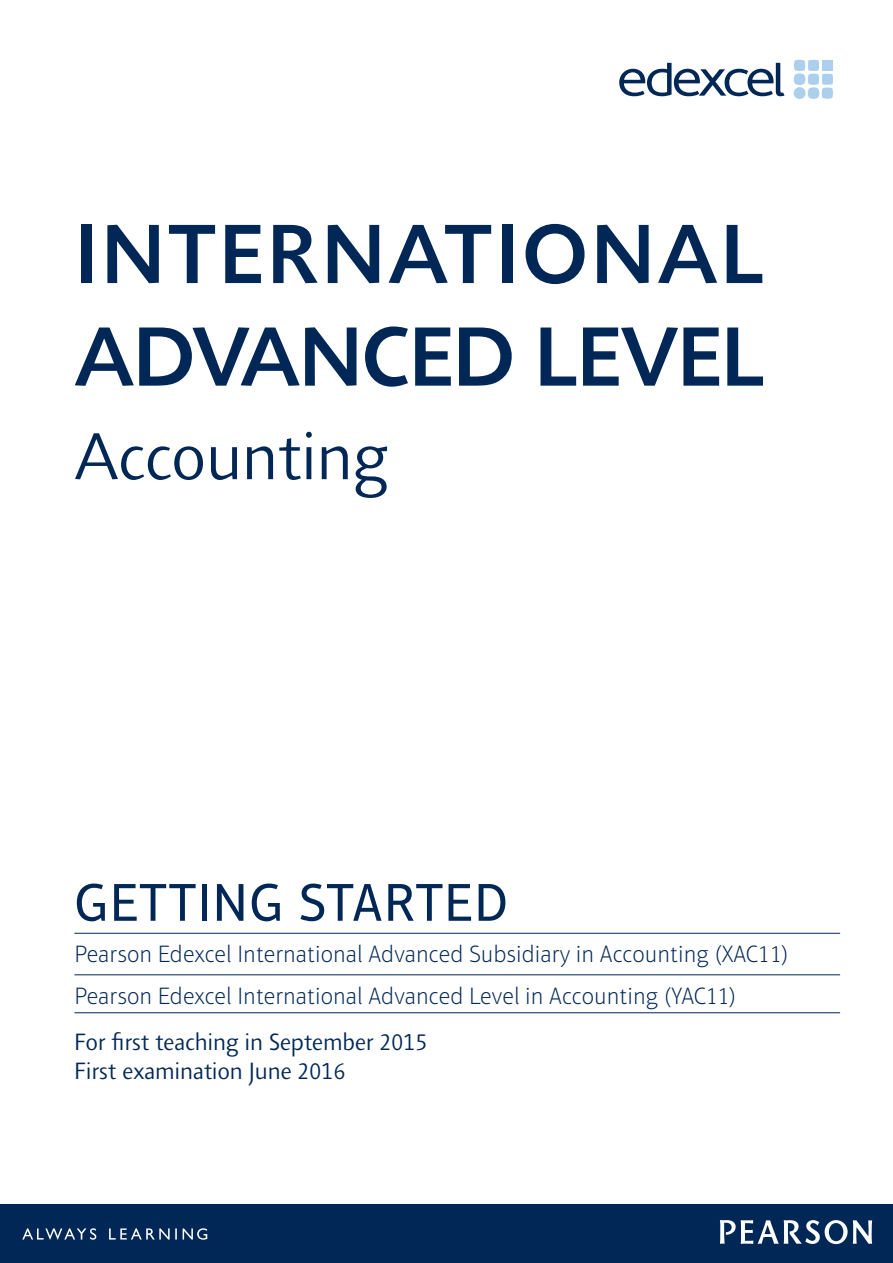
<style>
.page{position:relative;width:893px;height:1263px;background:#fff}
.page>*{position:absolute;margin:0;border:0;box-sizing:border-box;transform-origin:0 0}
.t1{font:500 85.5px/102.6px "Agilita LT Pro";letter-spacing:-.015em;color:#002756}
.t2{font:300 67.5px "Agilita LT Pro";color:#002756}
.t3{font:54px "Aptifer Sans LT Pro";letter-spacing:.025em;color:#002756}
.t4{font:100 24px/41.5px "Aptifer Sans LT Pro";color:#002756}
.t5{font:300 24px/28.8px "Agilita LT Pro";color:#002756}
</style>
<div class="page">
<svg style="left:619px;top:63px;width:165px;height:33px"></svg>
<svg style="left:794px;top:60px;width:39px;height:39px"></svg>
<div style="left:822px;top:60px;width:11px;height:11px;background:#adcfee"></div>
<div style="left:794px;top:87px;width:11px;height:12px;background:#adcfee;border-radius:50%"></div>
<div style="left:0;top:1204px;width:893px;height:59px;background:#002756"></div>
<svg style="left:720px;top:1220px;width:152px;height:24px"></svg>
<svg style="left:22px;top:1228px;width:185px;height:12px"></svg>
<hr style="left:74px;top:933px;width:766px;height:1px;background:#002756">
<hr style="left:74px;top:974px;width:766px;height:1px;background:#002756">
<hr style="left:74px;top:1012px;width:766px;height:1px;background:#002756">
<h1 class="t1" style="left:74px;top:204px;width:692px">INTERNATIONAL<br>ADVANCED LEVEL</h1>
<h2 class="t2" style="left:74px;top:410px;width:316px">Accounting</h2>
<h3 class="t3" style="left:74px;top:872px;width:435px">GETTING STARTED</h3>
<p class="t4" style="left:74px;top:934px;width:716px">Pearson Edexcel International Advanced Subsidiary in Accounting (XAC11)<br>Pearson Edexcel International Advanced Level in Accounting (YAC11)</p>
<p class="t5" style="left:74px;top:1027px;width:355px">For first teaching in September 2015<br>First examination June 2016</p>
</div>
